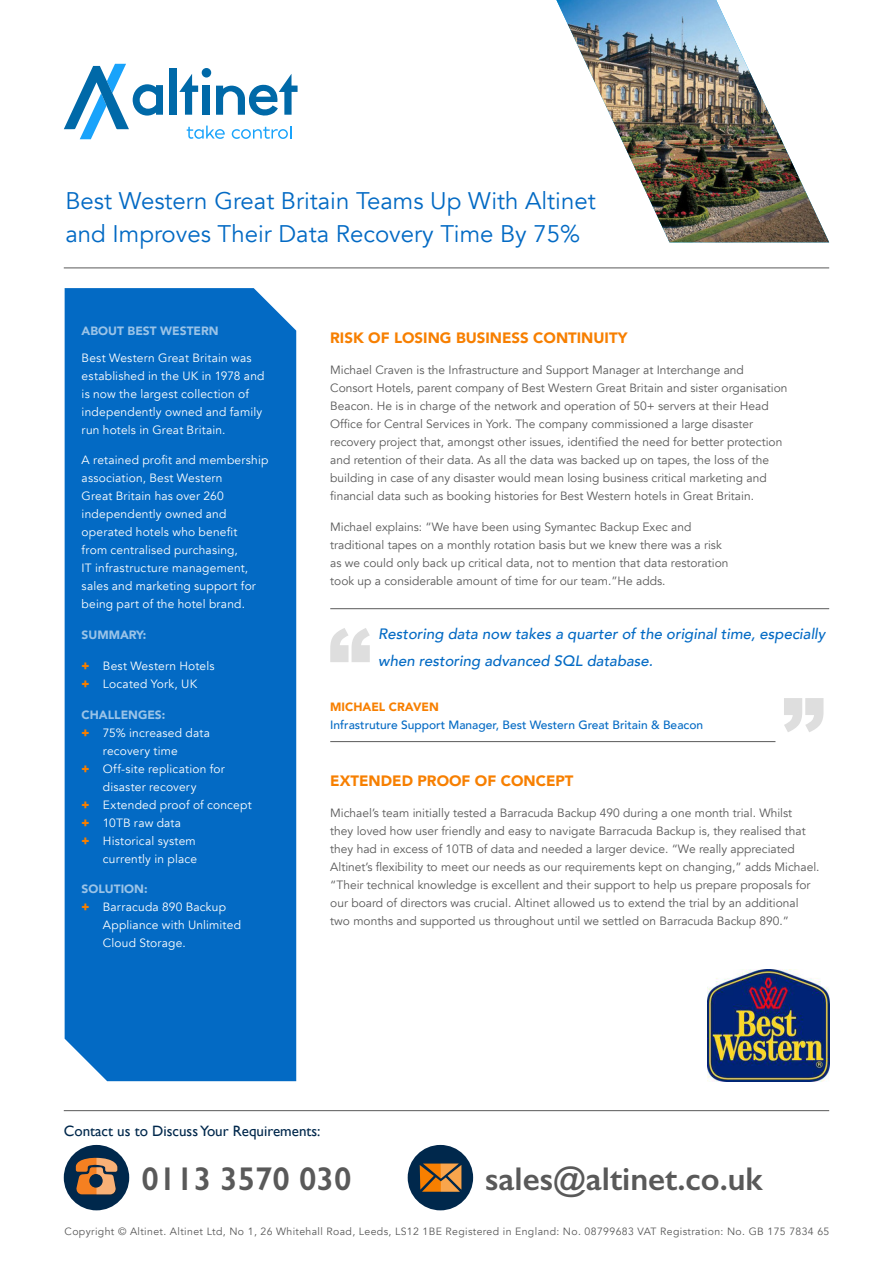
<style>
.page{position:relative;width:893px;height:1263px;background:#fff}
.page>*{position:absolute;margin:0;border:0;box-sizing:border-box;transform-origin:0 0}
.t1{font:600 33px "Gill Sans";color:#595959}
.t2{font:24px/33px "Avenir";color:#036ac4}
.t3{font:italic 500 15px/27px "Avenir";color:#036ac4}
.t4{font:900 15px "Avenir";color:#f77f00}
.t5{font:15px "Gill Sans";color:#00284c}
.t6{font:12px/18px "Avenir";color:#595959}
.t7{font:12px/18px "Avenir";letter-spacing:.015em;color:#fff}
.t8{font:500 12px/18px "Avenir";color:#036ac4}
.t9{font:900 12px "Avenir";color:#9ac3e7}
.t10{font:10.5px "Avenir";letter-spacing:.035em;color:#595959}
.s1{font-family:"Gill Sans";font-weight:800;color:#f77f00}
.s2{font-weight:900;color:#f77f00}
</style>
<div class="page">
<svg style="left:187px;top:126px;width:38px;height:13px"></svg>
<svg style="left:232px;top:126px;width:60px;height:13px"></svg>
<svg style="left:64px;top:64px;width:99px;height:75px"></svg>
<div style="left:169px;top:68px;width:7px;height:47px;background:#0069a8"></div>
<svg style="left:179px;top:74px;width:19px;height:41px"></svg>
<div style="left:203px;top:86px;width:7px;height:29px;background:#0069a8"></div>
<div style="left:202px;top:68px;width:9px;height:10px;background:#0069a8;border-radius:50%"></div>
<svg style="left:216px;top:74px;width:82px;height:42px"></svg>
<div style="left:65px;top:288px;width:231px;height:793px;background:#036ac4"></div>
<img style="left:556px;top:0;width:273px;height:242px">
<hr style="left:64px;top:268px;width:765px;height:1px;background:#595959">
<hr style="left:330px;top:608px;width:499px;height:1px;background:#595959">
<hr style="left:330px;top:741px;width:445px;height:1px;background:#595959">
<svg style="left:330px;top:628px;width:40px;height:34px"></svg>
<svg style="left:784px;top:698px;width:39px;height:34px"></svg>
<div style="left:64px;top:1145px;width:65px;height:65px;background:#00284c;border-radius:50%"></div>
<div style="left:77px;top:1159px;width:42px;height:37px;background:#231f20;opacity:.2"></div>
<svg style="left:76px;top:1157px;width:41px;height:37px"></svg>
<div style="left:408px;top:1145px;width:65px;height:65px;background:#00284c;border-radius:50%"></div>
<svg style="left:420px;top:1163px;width:41px;height:29px"></svg>
<hr style="left:64px;top:1110px;width:765px;height:1px;background:#595959">
<img style="left:707px;top:969px;width:122px;height:112px">
<p class="t2" style="left:65px;top:185px;width:532px">Best Western Great Britain Teams Up With Altinet and Improves Their Data Recovery Time By 75%</p>
<p class="t9" style="left:82px;top:321px;width:139px">ABOUT BEST WESTERN</p>
<p class="t7" style="left:82px;top:349px;width:184px">Best Western Great Britain was established in the UK in 1978 and is now the largest collection of independently owned and family run hotels in Great Britain.</p>
<p class="t7" style="left:82px;top:451px;width:188px">A retained profit and membership association, Best Western<br>Great Britain has over 260 independently owned and operated hotels who benefit<br>from centralised purchasing,<br>IT infrastructure management, sales and marketing support for being part of the hotel brand.</p>
<p class="t9" style="left:82px;top:625px;width:66px">SUMMARY:</p>
<p class="t7" style="left:82px;top:657px;width:134px"><span class="s1">+</span> Best Western Hotels</p>
<p class="t7" style="left:82px;top:675px;width:117px"><span class="s1">+</span> Located York, UK</p>
<p class="t9" style="left:82px;top:704px;width:85px">CHALLENGES:</p>
<p class="t7" style="left:103px;top:724px;width:109px;text-indent:-21px"><span class="s1">+</span> 75% increased data recovery time</p>
<p class="t7" style="left:82px;top:760px;width:145px;text-align:center"><span class="s1">+</span> Off-site replication for disaster recovery</p>
<p class="t7" style="left:82px;top:796px;width:172px"><span class="s1">+</span> Extended proof of concept</p>
<p class="t7" style="left:82px;top:814px;width:101px"><span class="s1">+</span> 10TB raw data</p>
<p class="t7" style="left:82px;top:832px;width:117px;text-align:right"><span class="s1">+</span> Historical system currently in place</p>
<p class="t9" style="left:82px;top:879px;width:67px">SOLUTION:</p>
<p class="t7" style="left:103px;top:898px;width:140px;text-indent:-21px"><span class="s1">+</span> Barracuda 890 Backup<br>Appliance with Unlimited<br>Cloud Storage.</p>
<p class="t4" style="left:330px;top:325px;width:299px">RISK OF LOSING BUSINESS CONTINUITY</p>
<p class="t6" style="left:330px;top:361px;width:459px">Michael Craven is the Infrastructure and Support Manager at Interchange and Consort Hotels, parent company of Best Western Great Britain and sister organisation Beacon. He is in charge of the network and operation of 50+ servers at their Head Office for Central Services in York. The company commissioned a large disaster recovery project that, amongst other issues, identified the need for better protection and retention of their data. As all the data was backed up on tapes, the loss of the building in case of any disaster would mean losing business critical marketing and financial data such as booking histories for Best Western hotels in Great Britain.</p>
<p class="t6" style="left:330px;top:518px;width:400px">Michael explains: “We have been using Symantec Backup Exec and traditional tapes on a monthly rotation basis but we knew there was a risk as we could only back up critical data, not to mention that data restoration took up a considerable amount of time for our team.”He adds.</p>
<p class="t3" style="left:378px;top:620px;width:449px">Restoring data now takes a quarter of the original time, especially when restoring advanced SQL database.</p>
<p class="t8" style="left:330px;top:697px;width:374px"><span class="s2">MICHAEL CRAVEN<br></span>Infrastruture Support Manager, Best Western Great Britain &amp; Beacon</p>
<p class="t4" style="left:330px;top:768px;width:245px">EXTENDED PROOF OF CONCEPT</p>
<p class="t6" style="left:330px;top:804px;width:491px">Michael’s team initially tested a Barracuda Backup 490 during a one month trial. Whilst<br>they loved how user friendly and easy to navigate Barracuda Backup is, they realised that they had in excess of 10TB of data and needed a larger device. “We really appreciated Altinet’s flexibility to meet our needs as our requirements kept on changing,” adds Michael. “Their technical knowledge is excellent and their support to help us prepare proposals for our board of directors was crucial. Altinet allowed us to extend the trial by an additional two months and supported us throughout until we settled on Barracuda Backup 890.”</p>
<p class="t5" style="left:64px;top:1122px;width:258px">Contact us to Discuss Your Requirements:</p>
<p class="t1" style="left:141px;top:1158px;width:212px">0113 3570 030</p>
<p class="t1" style="left:485px;top:1158px;width:279px">sales@altinet.co.uk</p>
<p class="t10" style="left:65px;top:1225px;width:766px">Copyright © Altinet. Altinet Ltd, No 1, 26 Whitehall Road, Leeds, LS12 1BE Registered in England: No. 08799683 VAT Registration: No. GB 175 7834 65</p>
</div>
